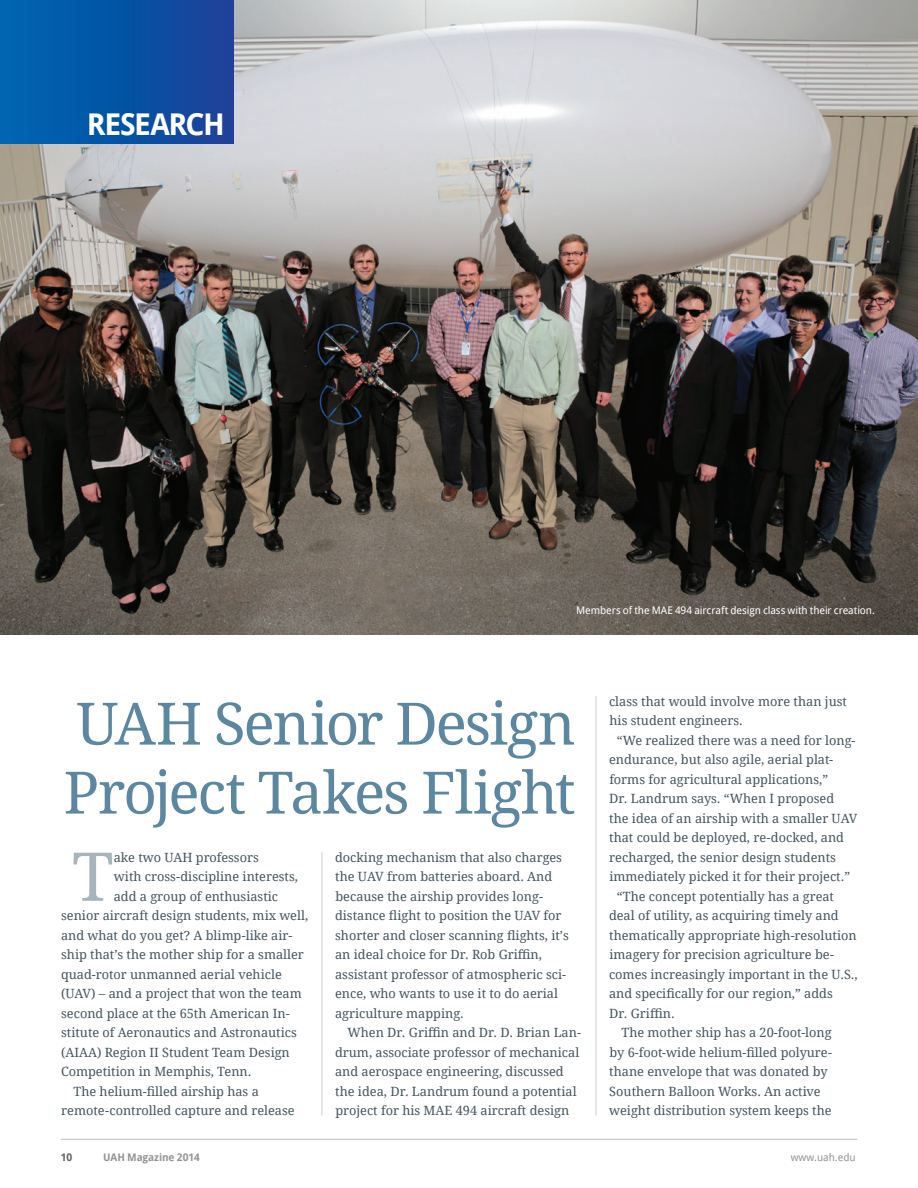
<style>
.page{position:relative;width:918px;height:1188px;background:#fff}
.page>*{position:absolute;margin:0;border:0;box-sizing:border-box;transform-origin:0 0}
.t1{font:67.35px "Droid Serif";color:#a8b4bc}
.t2{font:58.5px/69px "Droid Serif";letter-spacing:-.035em;color:#5c87a1}
.t3{font:700 30px "Droid Sans";color:#fff}
.t4{font:12.75px/19.5px "Droid Serif";color:#45555f}
.t5{font:10.5px "Droid Sans";letter-spacing:-.01em;color:#fff}
.t6{font:700 10.5px "Droid Sans";letter-spacing:-.01em;color:#939598}
.t7{font:10.5px "Droid Sans";color:#939598}
.t8{font:700 10.5px "Droid Sans";color:#636366}
</style>
<div class="page">
<img style="left:0;top:0;width:918px;height:634px">
<div style="left:0;top:0;width:233px;height:144px;background:linear-gradient(to right,#0066b1,#194199)"></div>
<hr style="left:595px;top:696px;width:2px;height:419px;background:#dcdddf">
<hr style="left:321px;top:852px;width:2px;height:263px;background:#dcdddf">
<hr style="left:61px;top:1139px;width:796px;height:1px;background:#bcbdc0">
<h3 class="t3" style="left:87px;top:103px;width:35px">RESEAR</h3>
<h3 class="t3" style="left:186px;top:103px;width:35px">CH</h3>
<p class="t5" style="left:576px;top:603px;width:300px">Members of the MAE 494 aircraft design class with their creation.</p>
<h2 class="t2" style="left:64px;top:690px;width:514px">UAH Senior Design<br>Project Takes Flight</h2>
<p class="t4" style="left:335px;top:848px;width:235px">docking mechanism that also charges the UAV from batteries aboard. And because the airship provides long&shy;distance flight to position the UAV for shorter and closer scanning flights, it’s an ideal choice for Dr. Rob Griffin, assistant professor of atmospheric sci&shy;ence, who wants to use it to do aerial agriculture mapping.</p>
<p class="t4" style="left:335px;top:1023px;width:247px;text-indent:12px">When Dr. Griffin and Dr. D. Brian Lan&shy;drum, associate professor of mechanical and aerospace engineering, discussed the idea, Dr. Landrum found a potential project for his MAE 494 aircraft design</p>
<h1 class="t1" style="left:72px;top:835px;width:43px">T</h1>
<p class="t4" style="left:114px;top:848px;width:147px">ake two UAH professors</p>
<p class="t4" style="left:114px;top:867px;width:186px">with cross-discipline interests,</p>
<p class="t4" style="left:114px;top:887px;width:166px">add a group of enthusiastic</p>
<p class="t4" style="left:61px;top:906px;width:249px">senior aircraft design students, mix well,</p>
<p class="t4" style="left:61px;top:926px;width:233px">and what do you get? A blimp-like air-</p>
<p class="t4" style="left:61px;top:945px;width:244px">ship that’s the mother ship for a smaller</p>
<p class="t4" style="left:61px;top:965px;width:222px">quad-rotor unmanned aerial vehicle</p>
<p class="t4" style="left:61px;top:984px;width:242px">(UAV) – and a project that won the team</p>
<p class="t4" style="left:61px;top:1004px;width:230px">second place at the 65th American In-</p>
<p class="t4" style="left:61px;top:1023px;width:237px">stitute of Aeronautics and Astronautics</p>
<p class="t4" style="left:61px;top:1043px;width:230px">(AIAA) Region II Student Team Design</p>
<p class="t4" style="left:61px;top:1062px;width:192px">Competition in Memphis, Tenn.</p>
<p class="t4" style="left:74px;top:1082px;width:187px">The helium-filled airship has a</p>
<p class="t4" style="left:61px;top:1101px;width:235px">remote-controlled capture and release</p>
<p class="t4" style="left:609px;top:692px;width:240px">class that would involve more than just</p>
<p class="t4" style="left:609px;top:711px;width:135px">his student engineers.</p>
<p class="t4" style="left:617px;top:731px;width:240px">“We realized there was a need for long-</p>
<p class="t4" style="left:609px;top:750px;width:226px">endurance, but also agile, aerial plat-</p>
<p class="t4" style="left:609px;top:770px;width:220px">forms for agricultural applications,”</p>
<p class="t4" style="left:609px;top:789px;width:227px">Dr. Landrum says. “When I proposed</p>
<p class="t4" style="left:609px;top:808px;width:250px">the idea of an airship with a smaller UAV</p>
<p class="t4" style="left:609px;top:828px;width:236px">that could be deployed, re-docked, and</p>
<p class="t4" style="left:609px;top:847px;width:228px">recharged, the senior design students</p>
<p class="t4" style="left:609px;top:867px;width:242px">immediately picked it for their project.”</p>
<p class="t4" style="left:617px;top:886px;width:219px">“The concept potentially has a great</p>
<p class="t4" style="left:609px;top:906px;width:231px">deal of utility, as acquiring timely and</p>
<p class="t4" style="left:609px;top:925px;width:249px">thematically appropriate high-resolution</p>
<p class="t4" style="left:609px;top:945px;width:226px">imagery for precision agriculture be-</p>
<p class="t4" style="left:609px;top:964px;width:250px">comes increasingly important in the U.S.,</p>
<p class="t4" style="left:609px;top:984px;width:225px">and specifically for our region,” adds</p>
<p class="t4" style="left:609px;top:1003px;width:67px">Dr. Griffin.</p>
<p class="t4" style="left:622px;top:1023px;width:212px">The mother ship has a 20-foot-long</p>
<p class="t4" style="left:609px;top:1042px;width:224px">by 6-foot-wide helium-filled polyure-</p>
<p class="t4" style="left:609px;top:1062px;width:220px">thane envelope that was donated by</p>
<p class="t4" style="left:609px;top:1081px;width:213px">Southern Balloon Works. An active</p>
<p class="t4" style="left:609px;top:1101px;width:224px">weight distribution system keeps the</p>
<p class="t8" style="left:61px;top:1150px;width:13px">10</p>
<p class="t6" style="left:103px;top:1150px;width:98px">UAH MAGAZINE 2014</p>
<p class="t7" style="left:791px;top:1150px;width:67px">www.uah.edu</p>
</div>
